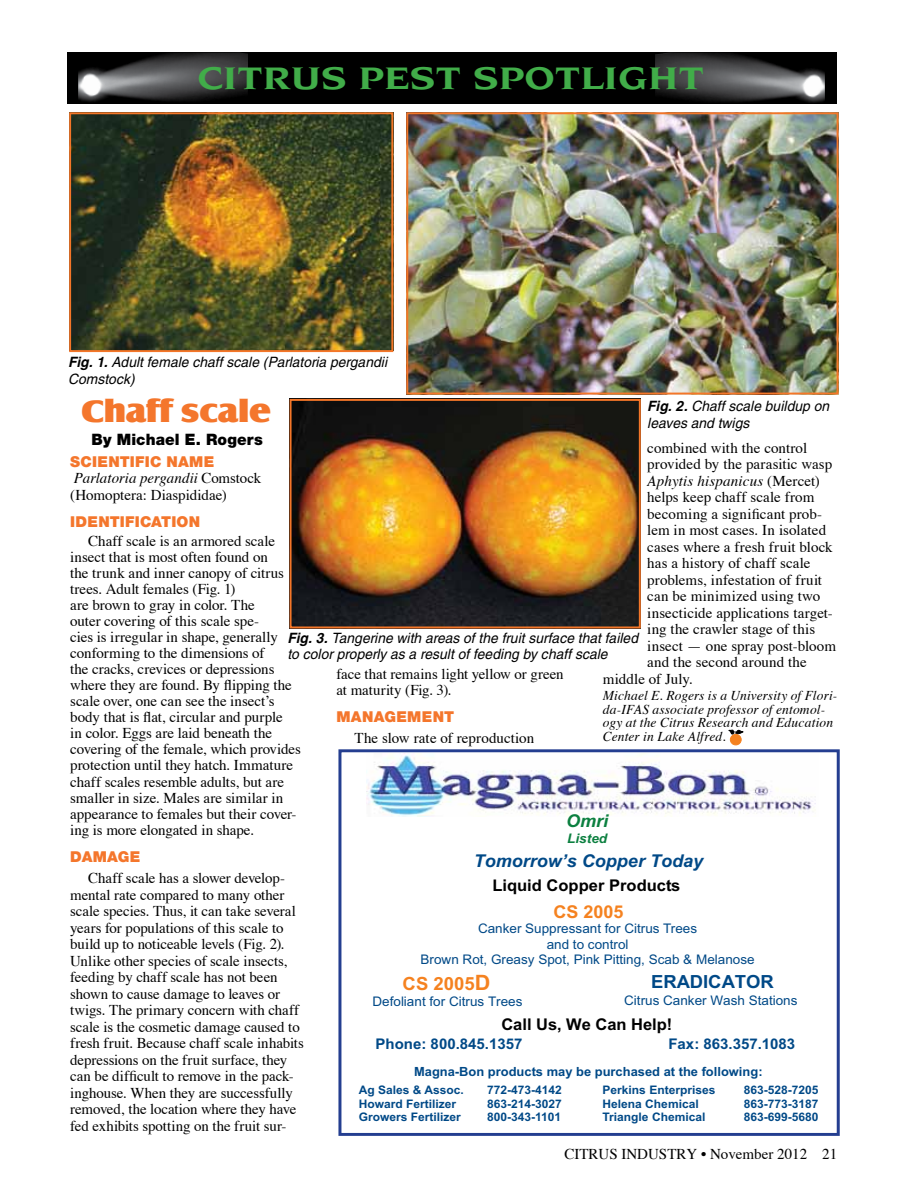
<style>
.page{position:relative;width:905px;height:1188px;background:#fff}
.page>*{position:absolute;margin:0;border:0;box-sizing:border-box;transform-origin:0 0}
.t1{font:700 33.9px "Novarese";color:#41ad49;scale:1.24 1}
.t2{font:700 30.3px "Silva";letter-spacing:.005em;color:#f4762c;scale:1.15 1}
.t3{font:700 18.15px "Arial";color:#004987}
.t4{font:700 18.15px "Arial";color:#f58220}
.t5{font:italic 700 17.7px "Arial";color:#004987}
.t6{font:700 17.7px "Arial";color:#f58220}
.t7{font:italic 700 17.7px "Arial";color:#0c8040}
.t8{font:700 16.2px "Arial";color:#000}
.t9{font:900 15.75px "Helvetica Neue";letter-spacing:.01em;color:#000}
.t10{font:15px/16px "Times";color:#000}
.t11{font:900 15px "Helvetica Neue";letter-spacing:.015em;color:#f4762c}
.t12{font:italic 15px "Times";letter-spacing:.01em;color:#000}
.t13{font:700 14.7px "Arial";color:#004987}
.t14{font:italic 14.25px/16.5px "Helvetica";color:#000}
.t15{font:italic 13.5px/13.5px "Times";letter-spacing:.01em;color:#000}
.t16{font:13.2px/15.6px "Arial";color:#004987;text-align:center}
.t17{font:italic 700 13.2px "Arial";color:#0c8040}
.t18{font:700 12.6px "Arial";color:#004987}
.t19{font:700 11.7px "Arial";color:#004987}
.s1{font-weight:700}
.s2{font-style:normal}
.s3{font-style:italic}
.s4{font-size:21.15px}
</style>
<div class="page">
<div style="left:67px;top:52px;width:769px;height:52px;background:#000"></div>
<img style="left:78px;top:52px;width:170px;height:50px">
<img style="left:655px;top:52px;width:169px;height:51px">
<img style="left:366px;top:754px;width:450px;height:63px">
<div style="left:338px;top:749px;width:501px;height:387px;border:3px solid #243e90"></div>
<img style="left:72px;top:115px;width:318px;height:234px">
<div style="left:69px;top:112px;width:324px;height:240px;border:2px solid #f47628"></div>
<img style="left:292px;top:402px;width:345px;height:223px">
<div style="left:289px;top:399px;width:351px;height:229px;border:2px solid #f47628"></div>
<img style="left:409px;top:115px;width:426px;height:277px">
<div style="left:406px;top:112px;width:432px;height:283px;border:2px solid #f47628"></div>
<div style="left:730px;top:734px;width:11px;height:11px;background:#f58220;border-radius:50%"></div>
<div style="left:730px;top:734px;width:11px;height:11px;border:1px solid #f58220;border-radius:50%"></div>
<svg style="left:728px;top:730px;width:16px;height:4px"></svg>
<h1 class="t1" style="left:197px;top:59px;width:410px">CITRUS PEST SPOTLIGHT</h1>
<p class="t14" style="left:68px;top:354px;width:320px"><span class="s1">Fig. 1.</span> Adult female chaff scale (Parlatoria pergandii<br>Comstock)</p>
<h2 class="t2" style="left:81px;top:392px;width:166px">Chaff scale</h2>
<p class="t14" style="left:647px;top:398px;width:183px"><span class="s1">Fig. 2.</span> Chaff scale buildup on leaves and twigs</p>
<p class="t9" style="left:92px;top:430px;width:173px">By Michael E. Rogers</p>
<p class="t10" style="left:647px;top:440px;width:161px">combined with the control</p>
<p class="t10" style="left:647px;top:456px;width:186px">provided by the parasitic wasp</p>
<p class="t12" style="left:647px;top:472px;width:174px">Aphytis hispanicus <span class="s2">(Mercet)</span></p>
<p class="t10" style="left:647px;top:489px;width:169px">helps keep chaff scale from</p>
<p class="t10" style="left:647px;top:506px;width:176px">becoming a significant prob-</p>
<p class="t10" style="left:647px;top:522px;width:180px">lem in most cases. In isolated</p>
<p class="t10" style="left:647px;top:539px;width:187px">cases where a fresh fruit block</p>
<p class="t10" style="left:647px;top:555px;width:165px">has a history of chaff scale</p>
<p class="t10" style="left:647px;top:572px;width:176px">problems, infestation of fruit</p>
<p class="t10" style="left:647px;top:588px;width:174px">can be minimized using two</p>
<p class="t10" style="left:647px;top:605px;width:187px">insecticide applications target-</p>
<p class="t10" style="left:647px;top:621px;width:169px">ing the crawler stage of this</p>
<p class="t10" style="left:647px;top:638px;width:190px">insect — one spray post-bloom</p>
<p class="t10" style="left:647px;top:654px;width:161px">and the second around the</p>
<p class="t10" style="left:602px;top:671px;width:91px">middle of July.</p>
<p class="t15" style="left:602px;top:689px;width:236px">Michael E. Rogers is a University of Flori&shy;da-IFAS associate professor of entomol&shy;ogy at the Citrus Research and Education Center in Lake Alfred.</p>
<p class="t11" style="left:70px;top:452px;width:146px">SCIENTIFIC NAME</p>
<p class="t10" style="left:70px;top:470px;width:192px;line-height:16.5px"><span class="s3">Parlatoria pergandii</span> Comstock (Homoptera: Diaspididae)</p>
<p class="t11" style="left:70px;top:512px;width:131px">IDENTIFICATION</p>
<p class="t10" style="left:70px;top:532px;width:232px;text-indent:18px">Chaff scale is an armored scale insect that is most often found on<br>the trunk and inner canopy of citrus trees. Adult females (Fig. 1)<br>are brown to gray in color. The<br>outer covering of this scale spe-<br>cies is irregular in shape, generally conforming to the dimensions of<br>the cracks, crevices or depressions where they are found. By flipping the scale over, one can see the insect’s body that is flat, circular and purple<br>in color. Eggs are laid beneath the covering of the female, which provides protection until they hatch. Immature chaff scales resemble adults, but are smaller in size. Males are similar in appearance to females but their cover&shy;ing is more elongated in shape.</p>
<p class="t11" style="left:70px;top:848px;width:72px">DAMAGE</p>
<p class="t10" style="left:70px;top:870px;width:235px;line-height:16.5px;text-indent:18px">Chaff scale has a slower develop&shy;mental rate compared to many other scale species. Thus, it can take several years for populations of this scale to build up to noticeable levels (Fig. 2).<br>Unlike other species of scale insects, feeding by chaff scale has not been shown to cause damage to leaves or twigs. The primary concern with chaff scale is the cosmetic damage caused to fresh fruit. Because chaff scale inhabits depressions on the fruit surface, they can be difficult to remove in the pack&shy;inghouse. When they are successfully removed, the location where they have fed exhibits spotting on the fruit sur-</p>
<p class="t14" style="left:287px;top:630px;width:352px"><span class="s1">Fig. 3.</span> Tangerine with areas of the fruit surface that failed to color properly as a result of feeding by chaff scale</p>
<p class="t10" style="left:336px;top:665px;width:229px;line-height:16.5px">face that remains light yellow or green at maturity (Fig. 3).</p>
<p class="t11" style="left:336px;top:708px;width:119px">MANAGEMENT</p>
<p class="t10" style="left:354px;top:730px;width:181px">The slow rate of reproduction</p>
<p class="t7" style="left:566px;top:809px;width:44px">Omri</p>
<p class="t17" style="left:567px;top:830px;width:41px">Listed</p>
<p class="t5" style="left:474px;top:849px;width:231px">Tomorrow’s Copper Today</p>
<p class="t8" style="left:492px;top:879px;width:190px">Liquid Copper Products</p>
<p class="t6" style="left:553px;top:905px;width:71px">CS 2005</p>
<p class="t16" style="left:420px;top:922px;width:335px">Canker Suppressant for Citrus Trees<br>and to control<br>Brown Rot, Greasy Spot, Pink Pitting, Scab &amp; Melanose</p>
<p class="t3" style="left:651px;top:975px;width:124px">ERADICATOR</p>
<p class="t4" style="left:402px;top:977px;width:89px">CS 2005<span class="s4">D</span></p>
<p class="t16" style="left:372px;top:995px;width:152px">Defoliant for Citrus Trees</p>
<p class="t16" style="left:624px;top:994px;width:175px">Citrus Canker Wash Stations</p>
<p class="t8" style="left:501px;top:1018px;width:172px">Call Us, We Can Help!</p>
<p class="t13" style="left:375px;top:1038px;width:148px">Phone: 800.845.1357</p>
<p class="t13" style="left:668px;top:1038px;width:128px">Fax: 863.357.1083</p>
<p class="t18" style="left:414px;top:1066px;width:350px">Magna-Bon products may be purchased at the following:</p>
<p class="t19" style="left:359px;top:1086px;width:106px">Ag Sales &amp; Assoc.</p>
<p class="t19" style="left:487px;top:1086px;width:76px">772-473-4142</p>
<p class="t19" style="left:602px;top:1086px;width:114px">Perkins Enterprises</p>
<p class="t19" style="left:743px;top:1086px;width:76px">863-528-7205</p>
<p class="t19" style="left:359px;top:1099px;width:99px">Howard Fertilizer</p>
<p class="t19" style="left:487px;top:1099px;width:76px">863-214-3027</p>
<p class="t19" style="left:602px;top:1099px;width:98px">Helena Chemical</p>
<p class="t19" style="left:743px;top:1099px;width:76px">863-773-3187</p>
<p class="t19" style="left:359px;top:1112px;width:104px">Growers Fertilizer</p>
<p class="t19" style="left:487px;top:1112px;width:76px">800-343-1101</p>
<p class="t19" style="left:602px;top:1112px;width:104px">Triangle Chemical</p>
<p class="t19" style="left:743px;top:1112px;width:76px">863-699-5680</p>
<p class="t10" style="left:564px;top:1146px;width:274px">CITRUS INDUSTRY • November 2012 21</p>
</div>
